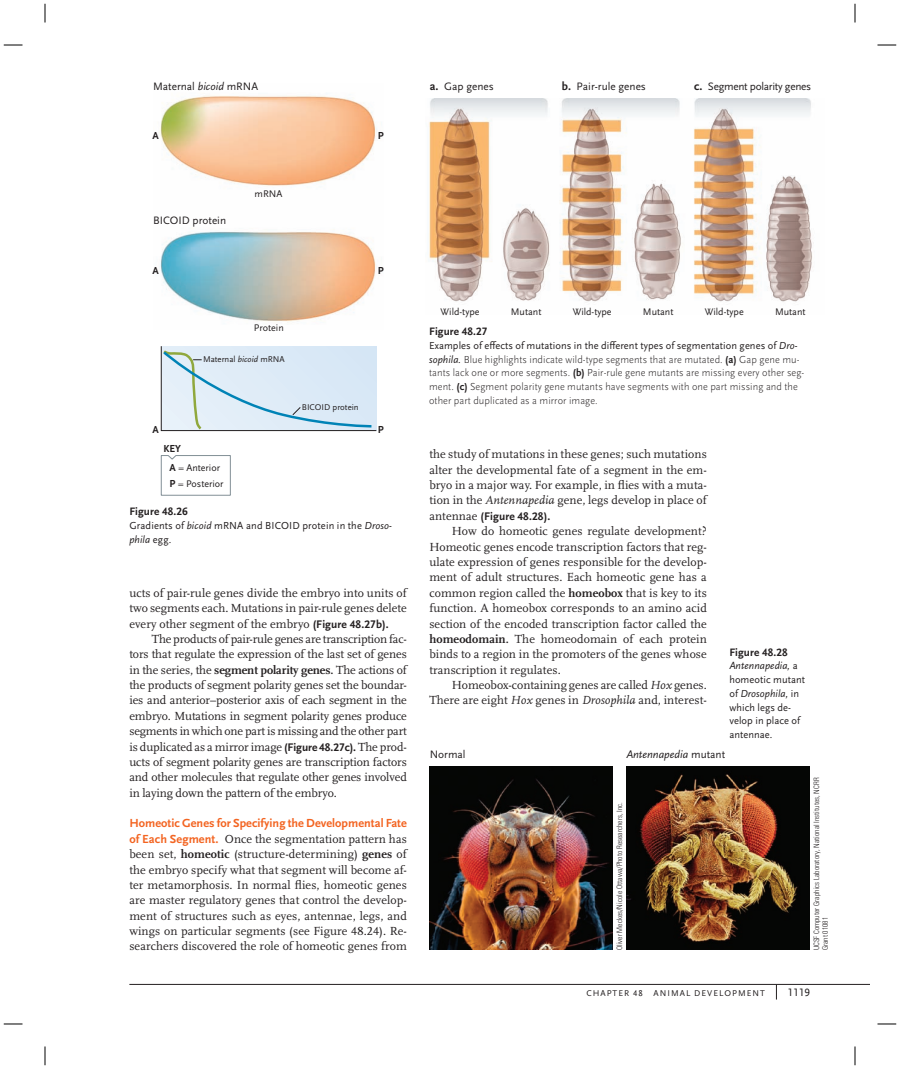
<style>
.page{position:relative;width:900px;height:1069px;background:#fff}
.page>*{position:absolute;margin:0;border:0;box-sizing:border-box;transform-origin:0 0}
.t1{font:12.25px/15.4px "Scala Pro";letter-spacing:.005em;color:#231f20;text-align:justify}
.t2{font:12.25px "Scala Pro";letter-spacing:-.015em;color:#231f20}
.t3{font:700 11.5px "Scala Sans Pro";letter-spacing:.01em;color:#231f20}
.t4{font:11.25px "Scala Sans Pro";color:#231f20}
.t5{font:700 11.25px "Scala Sans Pro";letter-spacing:.01em;color:#231f20}
.t6{font:11.25px "Scala Sans Pro";letter-spacing:-.025em;color:#231f20}
.t7{font:italic 11.25px "Scala Sans Pro";color:#231f20}
.t8{font:300 10.62px/13.8px "Scala Sans Pro";letter-spacing:.005em;color:#231f20}
.t9{font:10.62px/13.8px "Scala Sans Pro";letter-spacing:.015em;color:#231f20}
.t10{font:700 10.62px "Scala Sans Pro";color:#231f20}
.t11{font:10px/15.6px "Scala Sans Pro";color:#231f20}
.t12{font:8.75px "Scala Sans Pro";letter-spacing:.115em;color:#231f20}
.t13{font:8.75px "Scala Sans Pro";color:#231f20}
.t14{font:300 condensed 7.5px/8.8px "Univers";letter-spacing:.005em;color:#231f20}
.s1{font-style:italic}
.s2{font-weight:700;font-size:10.62px}
.s3{font-family:"Scala Sans Pro";font-weight:700;font-size:11.5px}
.s4{font-weight:700}
.s5{font-family:"Scala Sans Pro";font-weight:700;color:#f36421}
.s6{font-weight:700;font-size:11.88px}
.s7{font-weight:400}
.s8{font-weight:400;font-style:italic}
.s9{font-family:"Scala Pro";font-weight:400;font-size:12.25px}
.s10{font-style:normal}
</style>
<div class="page">
<hr style="left:129px;top:984px;width:741px;height:1px;background:#231f20">
<svg style="left:776px;top:985px;width:1px;height:14px"></svg>
<svg style="left:161px;top:455px;width:70px;height:41px"></svg>
<svg style="left:161px;top:346px;width:216px;height:85px;background:#d1e1ed"></svg>
<img style="left:159px;top:95px;width:218px;height:228px">
<img style="left:429px;top:98px;width:385px;height:204px">
<img style="left:429px;top:766px;width:184px;height:184px">
<img style="left:626px;top:766px;width:184px;height:184px">
<svg style="left:4px;top:44px;width:18px;height:2px"></svg>
<svg style="left:878px;top:44px;width:18px;height:2px"></svg>
<svg style="left:4px;top:1023px;width:18px;height:2px"></svg>
<svg style="left:878px;top:1023px;width:18px;height:2px"></svg>
<svg style="left:44px;top:4px;width:2px;height:18px"></svg>
<svg style="left:44px;top:1046px;width:2px;height:19px"></svg>
<svg style="left:854px;top:4px;width:2px;height:18px"></svg>
<svg style="left:854px;top:1046px;width:2px;height:19px"></svg>
<p class="t4" style="left:153px;top:82px;width:107px">Maternal <span class="s1">bicoid</span> mRNA</p>
<p class="t10" style="left:153px;top:132px;width:8px">A</p>
<p class="t10" style="left:378px;top:132px;width:7px">P</p>
<p class="t4" style="left:153px;top:216px;width:75px">BICOID protein</p>
<p class="t11" style="left:255px;top:187px;width:29px">mRNA</p>
<p class="t10" style="left:153px;top:266px;width:8px">A</p>
<p class="t10" style="left:378px;top:266px;width:7px">P</p>
<p class="t11" style="left:254px;top:321px;width:31px">Protein</p>
<p class="t12" style="left:203px;top:356px;width:83px">Maternal <span class="s1">bicoid</span> mRNA</p>
<p class="t13" style="left:302px;top:403px;width:58px">BICOID protein</p>
<p class="t10" style="left:153px;top:425px;width:8px">A</p>
<p class="t10" style="left:378px;top:425px;width:7px">P</p>
<p class="t10" style="left:163px;top:445px;width:19px">KEY</p>
<p class="t11" style="left:170px;top:461px;width:56px"><span class="s2">A</span> = Anterior<br><span class="s2">P</span> = Posterior</p>
<p class="t5" style="left:129px;top:507px;width:60px">Figure 48.26</p>
<p class="t9" style="left:129px;top:519px;width:264px">Gradients of <span class="s1">bicoid</span> mRNA and BICOID protein in the <span class="s1">Droso&shy;phila</span> egg.</p>
<p class="t1" style="left:129px;top:586px;width:279px">ucts of pair-rule genes divide the embryo into units of</p>
<p class="t1" style="left:129px;top:601px;width:279px">two segments each. Mutations in pair-rule genes delete</p>
<p class="t1" style="left:129px;top:617px;width:261px">every other segment of the embryo <span class="s3">(Figure 48.27b).</span></p>
<p class="t2" style="left:152px;top:633px;width:257px">The products of pair-rule genes are transcription fac-</p>
<p class="t1" style="left:129px;top:647px;width:279px">tors that regulate the expression of the last set of genes</p>
<p class="t1" style="left:129px;top:663px;width:279px">in the series, the <span class="s4">segment polarity genes.</span> The actions of</p>
<p class="t1" style="left:129px;top:678px;width:279px">the products of segment polarity genes set the boundar-</p>
<p class="t1" style="left:129px;top:693px;width:279px">ies and anterior–posterior axis of each segment in the</p>
<p class="t1" style="left:129px;top:709px;width:279px">embryo. Mutations in segment polarity genes produce</p>
<p class="t1" style="left:129px;top:724px;width:279px">segments in which one part is missing and the other part</p>
<p class="t1" style="left:129px;top:740px;width:279px">is duplicated as a mirror image <span class="s3">(Figure 48.27c).</span> The prod-</p>
<p class="t1" style="left:129px;top:755px;width:279px">ucts of segment polarity genes are transcription factors</p>
<p class="t1" style="left:129px;top:770px;width:279px">and other molecules that regulate other genes involved</p>
<p class="t1" style="left:129px;top:786px;width:209px">in laying down the pattern of the embryo.</p>
<p class="t1" style="left:129px;top:816px;width:279px"><span class="s5">Homeotic Genes for Specifying the Developmental Fate of Each Segment.</span> Once the segmentation pattern has been set, <span class="s4">homeotic</span> (structure-determining) <span class="s4">genes</span> of the embryo specify what that segment will become af&shy;ter metamorphosis. In normal flies, homeotic genes are master regulatory genes that control the develop&shy;ment of structures such as eyes, antennae, legs, and wings on particular segments (see Figure 48.24). Re&shy;searchers discovered the role of homeotic genes from</p>
<p class="t4" style="left:430px;top:81px;width:65px"><span class="s6">a.</span> Gap genes</p>
<p class="t4" style="left:562px;top:81px;width:86px"><span class="s6">b.</span> Pair-rule genes</p>
<p class="t6" style="left:694px;top:81px;width:119px"><span class="s6">c.</span> Segment polarity genes</p>
<p class="t11" style="left:441px;top:305px;width:40px">Wild-type</p>
<p class="t11" style="left:573px;top:305px;width:40px">Wild-type</p>
<p class="t11" style="left:705px;top:305px;width:40px">Wild-type</p>
<p class="t11" style="left:511px;top:305px;width:32px">Mutant</p>
<p class="t11" style="left:643px;top:305px;width:32px">Mutant</p>
<p class="t11" style="left:775px;top:305px;width:32px">Mutant</p>
<p class="t5" style="left:429px;top:327px;width:60px">Figure 48.27</p>
<p class="t8" style="left:429px;top:339px;width:377px"><span class="s7">Examples of effects of mutations in the different types of segmentation genes of</span> <span class="s8">Dro&shy;sophila.</span> Blue highlights indicate wild-type segments that are mutated. <span class="s4">(a)</span> Gap gene mu&shy;tants lack one or more segments. <span class="s4">(b)</span> Pair-rule gene mutants are missing every other seg&shy;ment. <span class="s4">(c)</span> Segment polarity gene mutants have segments with one part missing and the other part duplicated as a mirror image.</p>
<p class="t1" style="left:429px;top:447px;width:279px">the study of mutations in these genes; such mutations alter the developmental fate of a segment in the em&shy;bryo in a major way. For example, in flies with a muta&shy;tion in the <span class="s1">Antennapedia</span> gene, legs develop in place of</p>
<p class="t3" style="left:429px;top:512px;width:122px"><span class="s9">antennae</span> (Figure 48.28).</p>
<p class="t1" style="left:452px;top:524px;width:257px">How do homeotic genes regulate development?</p>
<p class="t1" style="left:429px;top:540px;width:279px">Homeotic genes encode transcription factors that reg-</p>
<p class="t1" style="left:429px;top:555px;width:279px">ulate expression of genes responsible for the develop-</p>
<p class="t1" style="left:429px;top:570px;width:279px">ment of adult structures. Each homeotic gene has a</p>
<p class="t1" style="left:429px;top:586px;width:279px">common region called the <span class="s4">homeobox</span> that is key to its</p>
<p class="t1" style="left:429px;top:601px;width:279px">function. A homeobox corresponds to an amino acid</p>
<p class="t1" style="left:429px;top:617px;width:279px">section of the encoded transcription factor called the</p>
<p class="t1" style="left:429px;top:632px;width:279px"><span class="s4">homeodomain.</span> The homeodomain of each protein</p>
<p class="t1" style="left:429px;top:647px;width:279px">binds to a region in the promoters of the genes whose</p>
<p class="t1" style="left:429px;top:663px;width:133px">transcription it regulates.</p>
<p class="t1" style="left:452px;top:678px;width:256px">Homeobox-containing genes are called <span class="s1">Hox</span> genes.</p>
<p class="t1" style="left:429px;top:693px;width:279px">There are eight <span class="s1">Hox</span> genes in <span class="s1">Drosophila</span> and, interest-</p>
<p class="t5" style="left:729px;top:647px;width:60px">Figure 48.28</p>
<p class="t9" style="left:729px;top:660px;width:77px"><span class="s1">Antennapedia,</span> a homeotic mutant of <span class="s1">Drosophila,</span> in which legs de&shy;velop in place of antennae.</p>
<p class="t4" style="left:430px;top:750px;width:37px">Normal</p>
<p class="t7" style="left:626px;top:750px;width:100px">Antennapedia <span class="s10">mutant</span></p>
<p class="t14" style="left:616px;top:950px;width:150px;rotate:-90deg">Oliver Meckes/Nicole Ottawa/Photo Researchers, Inc.</p>
<p class="t14" style="left:813px;top:950px;width:174px;rotate:-90deg">UCSF Computer Graphics Laboratory, National Institutes, NCRR<br>Grant 01081</p>
<p class="t12" style="left:586px;top:989px;width:180px">CHAPTER 48 ANIMAL DEVELOPMENT</p>
<p class="t4" style="left:787px;top:988px;width:24px">1119</p>
</div>
